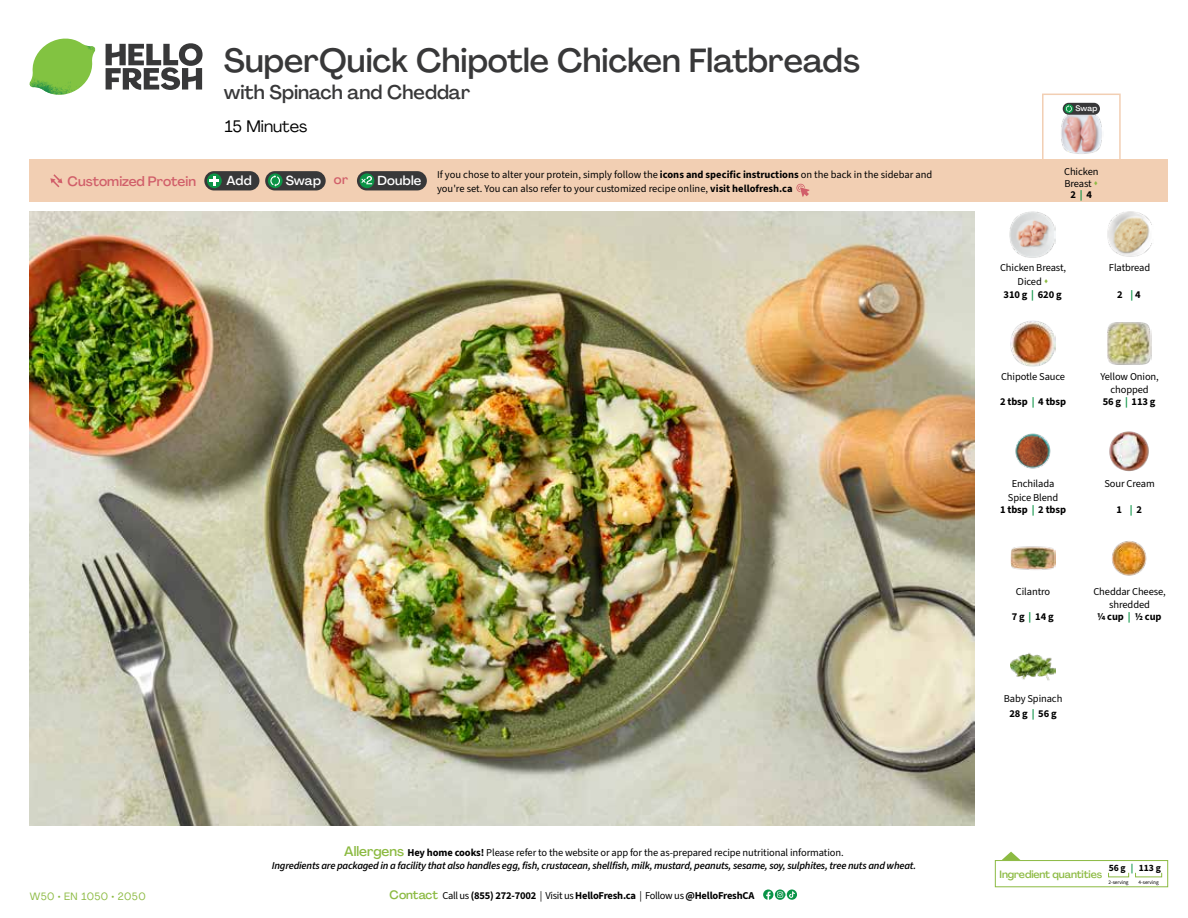
<style>
.page{position:relative;width:1188px;height:918px;background:#fff}
.page>*{position:absolute;margin:0;border:0;box-sizing:border-box;transform-origin:0 0}
.t1{font:500 33px "Agrandir";letter-spacing:-.005em;color:#383839}
.t2{font:500 19.5px "Agrandir";color:#383839}
.t3{font:16.5px "Agrandir";color:#000}
.t4{font:500 13.5px "Agrandir";color:#d15f6a}
.t5{font:500 12.9px "Agrandir";letter-spacing:.015em;color:#fff}
.t6{font:10.5px/13.5px "Source Sans 3";letter-spacing:-.01em;color:#000;text-align:center}
.t7{font:italic 600 10.5px/13.5px "Source Sans 3";letter-spacing:-.02em;color:#000;text-align:center}
.t8{font:700 10.5px "Source Sans 3";letter-spacing:-.02em;color:#000}
.t9{font:500 10.5px "Agrandir";letter-spacing:-.01em;color:#8cba42}
.t10{font:10.5px "Agrandir";letter-spacing:.05em;color:#8cba42}
.t11{font:700 9.6px "Source Sans 3";color:#000}
.t12{font:500 7.95px "Agrandir";color:#fff}
.t13{font:5.25px "Source Sans 3";letter-spacing:-.01em;color:#000}
.s1{color:#d15f6a}
.s2{color:#8cba42}
.s3{color:#0b9446}
.s4{font-weight:700}
.s5{font-weight:700;color:#0b9446}
.s6{font-family:"Agrandir";font-weight:500;font-style:normal;font-size:13.5px;color:#8cba42}
.s7{font-weight:700;font-style:normal}
.s8{font-weight:400;font-style:normal}
.s9{font-family:"Agrandir";font-weight:500;font-size:12px;color:#8cba42}
.s10{font-weight:400}
</style>
<div class="page">
<svg style="left:106px;top:43px;width:97px;height:47px"></svg>
<svg style="left:34px;top:39px;width:59px;height:38px"></svg>
<img style="left:65px;top:39px;width:30px;height:25px">
<img style="left:33px;top:60px;width:56px;height:10px">
<img style="left:29px;top:64px;width:58px;height:31px">
<img style="left:64px;top:70px;width:25px;height:24px">
<img style="left:30px;top:211px;width:945px;height:615px">
<div style="left:787px;top:889px;width:10px;height:11px;background:#099447;border-radius:50%"></div>
<svg style="left:763px;top:889px;width:32px;height:11px"></svg>
<svg style="left:1002px;top:852px;width:19px;height:8px"></svg>
<div style="left:995px;top:860px;width:173px;height:27px;border:1px solid #8cba42"></div>
<img style="left:1011px;top:321px;width:45px;height:45px">
<img style="left:1107px;top:322px;width:45px;height:43px">
<img style="left:1015px;top:433px;width:36px;height:36px">
<img style="left:1109px;top:431px;width:40px;height:41px">
<img style="left:1011px;top:546px;width:45px;height:24px">
<img style="left:1112px;top:541px;width:35px;height:35px">
<img style="left:1011px;top:653px;width:45px;height:28px">
<img style="left:1108px;top:211px;width:44px;height:46px">
<img style="left:1010px;top:212px;width:45px;height:45px">
<div style="left:30px;top:160px;width:1138px;height:42px;background:#f2cfb3"></div>
<svg style="left:50px;top:174px;width:12px;height:13px"></svg>
<div style="left:265px;top:171px;width:61px;height:19px;background:#383839;border-radius:10px"></div>
<svg style="left:268px;top:173px;width:15px;height:15px"></svg>
<svg style="left:270px;top:175px;width:10px;height:12px"></svg>
<div style="left:204px;top:171px;width:55px;height:19px;background:#383839;border-radius:10px"></div>
<div style="left:207px;top:173px;width:15px;height:15px;background:#0b9446;border-radius:50%"></div>
<svg style="left:209px;top:176px;width:10px;height:10px"></svg>
<svg style="left:796px;top:183px;width:13px;height:14px"></svg>
<div style="left:357px;top:171px;width:70px;height:19px;background:#383839;border-radius:10px"></div>
<svg style="left:360px;top:173px;width:14px;height:15px"></svg>
<svg style="left:360px;top:176px;width:12px;height:8px"></svg>
<div style="left:1042px;top:94px;width:79px;height:69px;border:2px solid #f2cfb3"></div>
<img style="left:1061px;top:112px;width:41px;height:42px">
<div style="left:1063px;top:103px;width:37px;height:12px;background:#383839;border-radius:6px"></div>
<svg style="left:1064px;top:104px;width:9px;height:9px"></svg>
<svg style="left:1066px;top:105px;width:6px;height:7px"></svg>
<h1 class="t1" style="left:224px;top:40px;width:638px">SuperQuick Chipotle Chicken Flatbreads</h1>
<h2 class="t2" style="left:224px;top:80px;width:248px">with Spinach and Cheddar</h2>
<h3 class="t3" style="left:225px;top:116px;width:84px">15 Minutes</h3>
<p class="t12" style="left:1075px;top:104px;width:24px">Swap</p>
<p class="t4" style="left:68px;top:173px;width:130px">Customized Protein</p>
<p class="t5" style="left:227px;top:172px;width:27px">Add</p>
<p class="t5" style="left:286px;top:172px;width:64px">Swap <span class="s1">or</span></p>
<p class="t5" style="left:377px;top:172px;width:45px">Double</p>
<p class="t6" style="left:1064px;top:165px;width:36px;line-height:12px;text-align:left">Chicken<br>Breast <span class="s2">▲</span></p>
<p class="t8" style="left:1071px;top:187px;width:23px">2 <span class="s3">|</span> 4</p>
<p class="t6" style="left:437px;top:168px;width:497px;text-align:left">If you chose to alter your protein, simply follow the <span class="s4">icons and specific instructions</span> on the back in the sidebar and you're set. You can also refer to your customized recipe online, <span class="s4">visit hellofresh.ca</span></p>
<p class="t6" style="left:1000px;top:261px;width:68px">Chicken Breast,<br>Diced <span class="s2">▲<br></span><span class="s4">310 g</span> <span class="s5">|</span> <span class="s4">620 g</span></p>
<p class="t6" style="left:1109px;top:261px;width:43px">Flatbread</p>
<p class="t8" style="left:1117px;top:288px;width:25px">2 <span class="s3">|</span> 4</p>
<p class="t10" style="left:30px;top:890px;width:117px">W50 • EN 1050 • 2050</p>
<p class="t7" style="left:272px;top:845px;width:646px"><span class="s6">Allergens</span> <span class="s7">Hey home cooks!</span> <span class="s8">Please refer to the website or app for the as-prepared recipe nutritional information.<br></span>Ingredients are packaged in a facility that also handles egg, fish, crustacean, shellfish, milk, mustard, peanuts, sesame, soy, sulphites, tree nuts and wheat.</p>
<p class="t8" style="left:390px;top:889px;width:366px"><span class="s9">Contact</span> <span class="s10">Call us</span> (855) 272-7002 <span class="s10">| Visit us</span> HelloFresh.ca <span class="s10">| Follow us</span> @HelloFreshCA</p>
<p class="t6" style="left:1001px;top:370px;width:66px">Chipotle Sauce</p>
<p class="t8" style="left:1000px;top:395px;width:67px">2 tbsp <span class="s3">|</span> 4 tbsp</p>
<p class="t6" style="left:1008px;top:477px;width:52px">Enchilada<br>Spice Blend</p>
<p class="t8" style="left:1000px;top:502px;width:67px">1 tbsp <span class="s3">|</span> 2 tbsp</p>
<p class="t6" style="left:1100px;top:370px;width:60px">Yellow Onion, chopped</p>
<p class="t8" style="left:1103px;top:395px;width:54px">56 g <span class="s3">|</span> 113 g</p>
<p class="t6" style="left:1104px;top:477px;width:52px">Sour Cream</p>
<p class="t8" style="left:1116px;top:502px;width:27px">1 <span class="s3">|</span> 2</p>
<p class="t6" style="left:1016px;top:585px;width:36px">Cilantro</p>
<p class="t8" style="left:1012px;top:610px;width:43px">7 g <span class="s3">|</span> 14 g</p>
<p class="t6" style="left:1093px;top:585px;width:74px">Cheddar Cheese, shredded</p>
<p class="t8" style="left:1097px;top:610px;width:66px">1/4 cup <span class="s3">|</span> 1/2 cup</p>
<p class="t6" style="left:1004px;top:691px;width:60px;line-height:14.9px">Baby Spinach<br><span class="s4">28 g</span> <span class="s5">|</span> <span class="s4">56 g</span></p>
<p class="t11" style="left:1109px;top:862px;width:54px">56 g <span class="s3">|</span> 113 g</p>
<p class="t13" style="left:1109px;top:879px;width:22px">2-serving</p>
<p class="t13" style="left:1139px;top:879px;width:22px">4-serving</p>
<p class="t9" style="left:1000px;top:867px;width:104px">Ingredient quantities</p>
</div>
